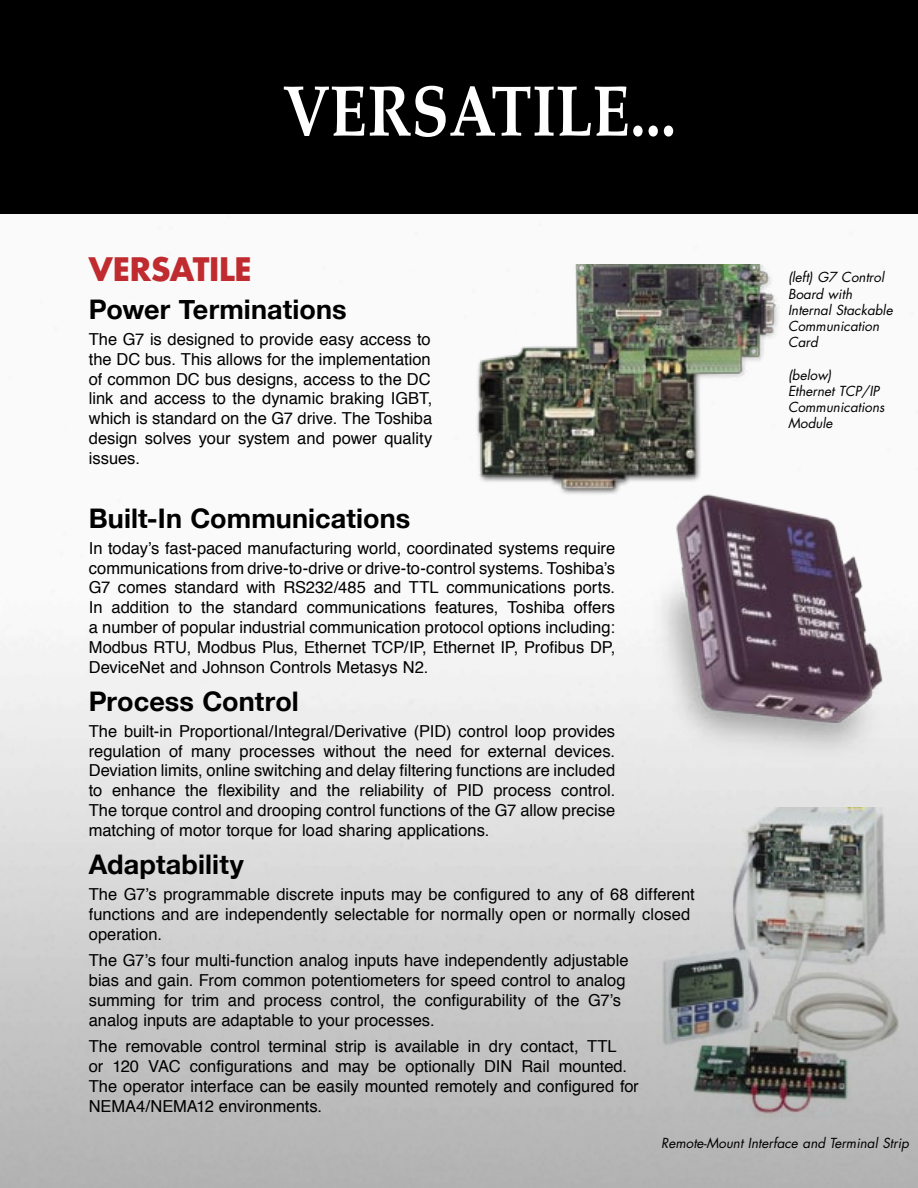
<style>
.page{position:relative;width:918px;height:1188px;background:#fff}
.page>*{position:absolute;margin:0;border:0;box-sizing:border-box;transform-origin:0 0}
.t1{font:700 72px "Palatino";color:#fff;scale:.85 1}
.Body_Copy{font:700 31.5px "Futura";letter-spacing:-.005em;color:#bf2b2f}
.Body_Copy-2{font:700 27px "Helvetica Neue";letter-spacing:.005em;color:#000}
.Body_Copy-3{font:16.5px/19.8px "Helvetica";color:#000;text-align:justify}
.t2{font:italic 13.5px/16.2px "Futura";color:#000}
</style>
<div class="page">
<div style="left:0;top:0;width:918px;height:216px;background:#000"></div>
<img style="left:0;top:214px;width:918px;height:974px">
<img style="left:634px;top:808px;width:273px;height:331px">
<img style="left:475px;top:264px;width:310px;height:231px">
<img style="left:643px;top:469px;width:270px;height:298px">
<p class="t1" style="left:282px;top:67px;width:465px">VERSATILE...</p>
<p class="Body_Copy" style="left:89px;top:248px;width:165px">VERSATILE</p>
<p class="Body_Copy-2" style="left:89px;top:293px;width:259px">Power Terminations</p>
<p class="Body_Copy-3" style="left:89px;top:330px;width:345px">The G7 is designed to provide easy access to the DC bus. This allows for the implementation of common DC bus designs, access to the DC link and access to the dynamic braking IGBT, which is standard on the G7 drive. The Toshiba design solves your system and power quality issues.</p>
<p class="Body_Copy-2" style="left:89px;top:502px;width:323px">Built-In Communications</p>
<p class="Body_Copy-3" style="left:89px;top:539px;width:528px">In todayʼs fast-paced manufacturing world, coordinated systems require communications from drive-to-drive or drive-to-control systems. Toshibaʼs G7 comes standard with RS232/485 and TTL communications ports.<br>In addition to the standard communications features, Toshiba offers a number of popular industrial communication protocol options including:<br>Modbus RTU, Modbus Plus, Ethernet TCP/IP, Ethernet IP, Profibus DP, DeviceNet and Johnson Controls Metasys N2.</p>
<p class="Body_Copy-2" style="left:89px;top:685px;width:212px">Process Control</p>
<p class="Body_Copy-3" style="left:89px;top:722px;width:528px">The built-in Proportional/Integral/Derivative (PID) control loop provides regulation of many processes without the need for external devices.<br>Deviation limits, online switching and delay filtering functions are included to enhance the flexibility and the reliability of PID process control.<br>The torque control and drooping control functions of the G7 allow precise matching of motor torque for load sharing applications.</p>
<p class="Body_Copy-2" style="left:89px;top:848px;width:156px">Adaptability</p>
<p class="Body_Copy-3" style="left:89px;top:885px;width:607px;text-align:left">The G7ʼs programmable discrete inputs may be configured to any of 68 different functions and are independently selectable for normally open or normally closed operation.</p>
<p class="Body_Copy-3" style="left:89px;top:952px;width:541px;text-align:left">The G7ʼs four multi-function analog inputs have independently adjustable bias and gain. From common potentiometers for speed control to analog summing for trim and process control, the configurability of the G7ʼs analog inputs are adaptable to your processes.</p>
<p class="Body_Copy-3" style="left:89px;top:1038px;width:552px;text-align:left">The removable control terminal strip is available in dry contact, TTL<br>or 120 VAC configurations and may be optionally DIN Rail mounted.<br>The operator interface can be easily mounted remotely and configured for NEMA4/NEMA12 environments.</p>
<p class="t2" style="left:788px;top:269px;width:106px">(left) G7 Control<br>Board with<br>Internal Stackable<br>Communication<br>Card</p>
<p class="t2" style="left:788px;top:367px;width:98px">(below)<br>Ethernet TCP/IP<br>Communications<br>Module</p>
<p class="t2" style="left:661px;top:1135px;width:250px">Remote-Mount Interface and Terminal Strip</p>
</div>
